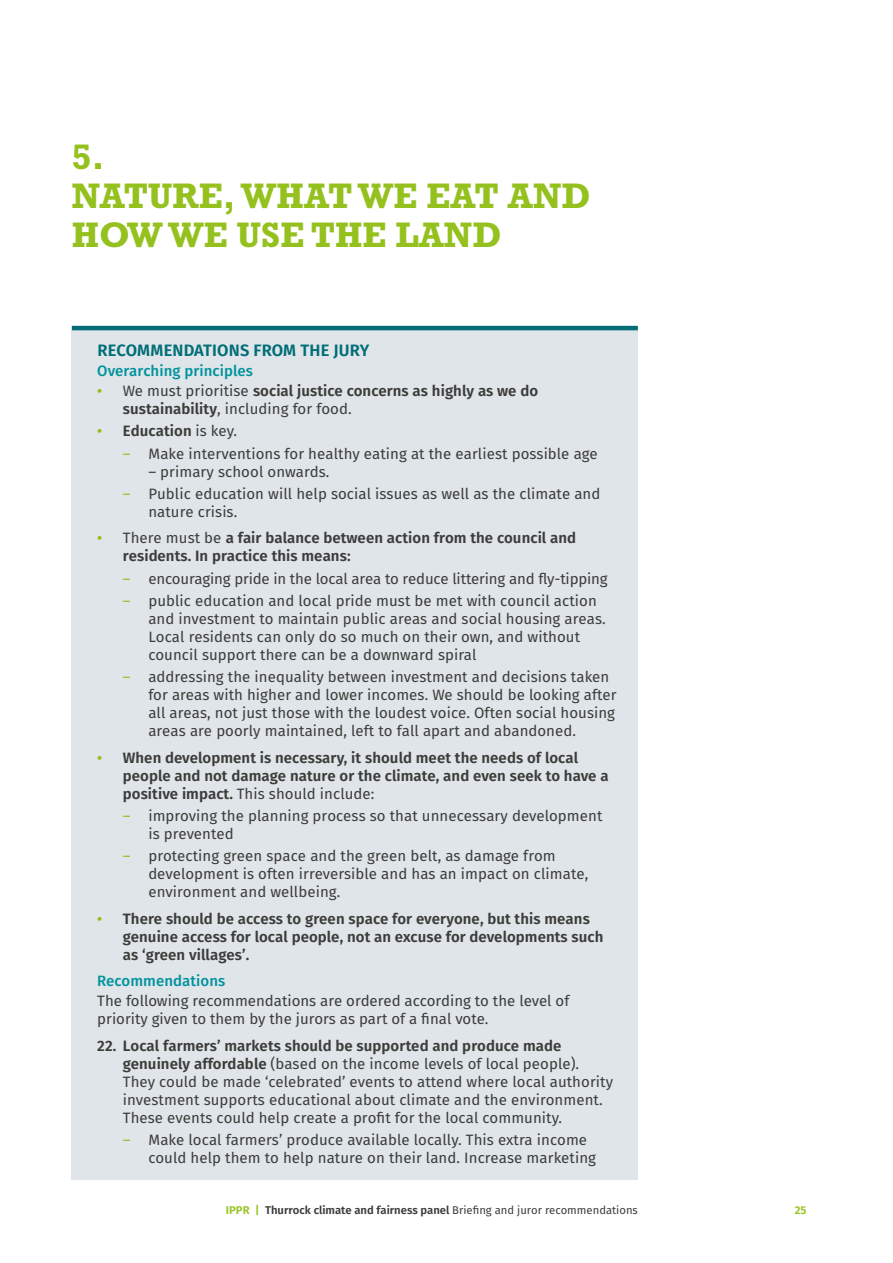
<style>
.page{position:relative;width:893px;height:1263px;background:#fff}
.page>*{position:absolute;margin:0;border:0;box-sizing:border-box;transform-origin:0 0}
.t1{font:700 36px/39px "Rockwell Std";color:#95c11f}
.t2{font:600 16.5px "Fira Sans";letter-spacing:.01em;color:#006d77}
.t3{font:15px/18px "Fira Sans";letter-spacing:.005em;color:#3c3c3b}
.t4{font:600 15px/18px "Fira Sans";letter-spacing:.005em;color:#3c3c3b}
.t5{font:500 15px "Fira Sans";letter-spacing:.005em;color:#00929e}
.t6{font:600 11.25px "Fira Sans";color:#3c3c3b}
.t7{font:600 11.25px "Fira Sans";color:#95c11f}
.s1{color:#95c11f}
.s2{font-weight:400}
.s3{font-weight:600}
</style>
<div class="page">
<div style="left:72px;top:331px;width:566px;height:29px;background:#dfe5e8"></div>
<hr style="left:72px;top:326px;width:566px;height:4px;background:#006d77">
<div style="left:72px;top:352px;width:566px;height:40px;background:#dfe5e8"></div>
<div style="left:72px;top:372px;width:566px;height:59px;background:#dfe5e8"></div>
<div style="left:72px;top:412px;width:566px;height:41px;background:#dfe5e8"></div>
<div style="left:72px;top:435px;width:566px;height:58px;background:#dfe5e8"></div>
<div style="left:72px;top:475px;width:566px;height:58px;background:#dfe5e8"></div>
<div style="left:72px;top:519px;width:566px;height:59px;background:#dfe5e8"></div>
<div style="left:72px;top:560px;width:566px;height:40px;background:#dfe5e8"></div>
<div style="left:72px;top:582px;width:566px;height:94px;background:#dfe5e8"></div>
<div style="left:72px;top:658px;width:566px;height:95px;background:#dfe5e8"></div>
<div style="left:72px;top:739px;width:566px;height:76px;background:#dfe5e8"></div>
<div style="left:72px;top:797px;width:566px;height:58px;background:#dfe5e8"></div>
<div style="left:72px;top:837px;width:566px;height:77px;background:#dfe5e8"></div>
<div style="left:72px;top:900px;width:566px;height:76px;background:#dfe5e8"></div>
<div style="left:72px;top:962px;width:566px;height:41px;background:#dfe5e8"></div>
<div style="left:72px;top:982px;width:566px;height:59px;background:#dfe5e8"></div>
<div style="left:72px;top:1022px;width:566px;height:117px;background:#dfe5e8"></div>
<div style="left:72px;top:1121px;width:566px;height:58px;background:#dfe5e8"></div>
<h1 class="t1" style="left:72px;top:137px;width:520px">5.<br>NATURE, WHAT WE EAT AND<br>HOW WE USE THE LAND</h1>
<p class="t2" style="left:97px;top:338px;width:273px">RECOMMENDATIONS FROM THE JURY</p>
<p class="t5" style="left:97px;top:360px;width:157px">Overarching principles</p>
<p class="t4" style="left:123px;top:382px;width:417px;text-indent:-26px"><span class="s1">•</span> <span class="s2">We must prioritise</span> social justice concerns as highly as we do sustainability<span class="s2">, including for food.</span></p>
<p class="t4" style="left:97px;top:422px;width:141px"><span class="s1">•</span> Education <span class="s2">is key.</span></p>
<p class="t3" style="left:123px;top:444px;width:476px"><span class="s1">–</span> Make interventions for healthy eating at the earliest possible age</p>
<p class="t3" style="left:148px;top:462px;width:183px">– primary school onwards.</p>
<p class="t3" style="left:148px;top:485px;width:454px;text-indent:-26px"><span class="s1">–</span> Public education will help social issues as well as the climate and nature crisis.</p>
<p class="t4" style="left:123px;top:529px;width:455px;text-indent:-26px"><span class="s1">•</span> <span class="s2">There must be</span> a fair balance between action from the council and residents. In practice this means:</p>
<p class="t3" style="left:123px;top:569px;width:486px"><span class="s1">–</span> encouraging pride in the local area to reduce littering and fly-tipping</p>
<p class="t3" style="left:148px;top:592px;width:459px;text-indent:-26px"><span class="s1">–</span> public education and local pride must be met with council action and investment to maintain public areas and social housing areas.<br>Local residents can only do so much on their own, and without council support there can be a downward spiral</p>
<p class="t3" style="left:148px;top:668px;width:470px;text-indent:-26px"><span class="s1">–</span> addressing the inequality between investment and decisions taken for areas with higher and lower incomes. We should be looking after all areas, not just those with the loudest voice. Often social housing areas are poorly maintained, left to fall apart and abandoned.</p>
<p class="t4" style="left:123px;top:748px;width:487px;text-indent:-26px"><span class="s1">•</span> When development is necessary, it should meet the needs of local people and not damage nature or the climate, and even seek to have a positive impact. <span class="s2">This should include:</span></p>
<p class="t3" style="left:148px;top:807px;width:456px;text-indent:-26px"><span class="s1">–</span> improving the planning process so that unnecessary development is prevented</p>
<p class="t3" style="left:148px;top:847px;width:441px;text-indent:-26px"><span class="s1">–</span> protecting green space and the green belt, as damage from development is often irreversible and has an impact on climate, environment and wellbeing.</p>
<p class="t4" style="left:123px;top:909px;width:482px;text-indent:-26px"><span class="s1">•</span> There should be access to green space for everyone, but this means genuine access for local people, not an excuse for developments such as ‘green villages’.</p>
<p class="t5" style="left:97px;top:970px;width:130px">Recommendations</p>
<p class="t3" style="left:97px;top:992px;width:474px">The following recommendations are ordered according to the level of priority given to them by the jurors as part of a final vote.</p>
<p class="t3" style="left:123px;top:1036px;width:492px;text-indent:-26px"><span class="s3">22. Local farmers’ markets should be supported and produce made genuinely affordable</span> (based on the income levels of local people).<br>They could be made ‘celebrated’ events to attend where local authority investment supports educational about climate and the environment.<br>These events could help create a profit for the local community.</p>
<p class="t3" style="left:148px;top:1131px;width:449px;text-indent:-26px"><span class="s1">–</span> Make local farmers’ produce available locally. This extra income could help them to help nature on their land. Increase marketing</p>
<p class="t6" style="left:226px;top:1202px;width:413px"><span class="s1">IPPR |</span> Thurrock climate and fairness panel <span class="s2">Briefing and juror recommendations</span></p>
<p class="t7" style="left:795px;top:1202px;width:13px">25</p>
</div>
